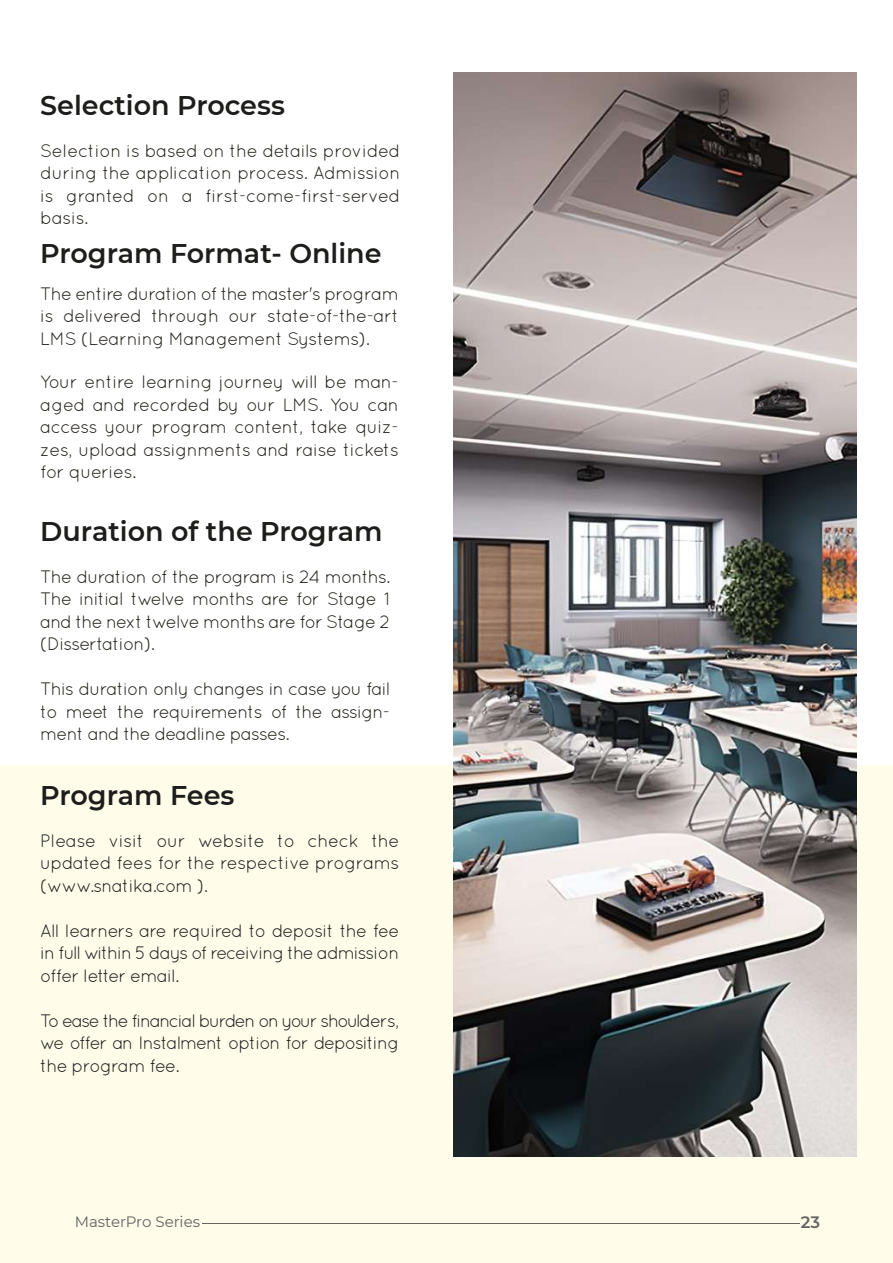
<style>
.page{position:relative;width:893px;height:1263px;background:#fff}
.page>*{position:absolute;margin:0;border:0;box-sizing:border-box;transform-origin:0 0}
.t1{font:600 27px "Montserrat";color:#1d1d1b}
.t2{font:18px/22.5px "Quicksand";letter-spacing:-.04em;color:#211e17;text-align:justify}
.t3{font:18px/22.5px "Quicksand";letter-spacing:-.06em;color:#1d1d1b;text-align:justify}
.t4{font:600 16.5px "Montserrat";color:#646463}
.t5{font:15px "Montserrat";color:#646463}
</style>
<div class="page">
<div style="left:0;top:766px;width:893px;height:497px;background:#fffcea"></div>
<img style="left:453px;top:72px;width:403px;height:1085px">
<hr style="left:202px;top:1223px;width:598px;height:1px;background:#646463">
<h1 class="t1" style="left:40px;top:87px;width:246px">Selection Process</h1>
<p class="t2" style="left:40px;top:139px;width:362px">Selection is based on the details provided during the application process. Admission is granted on a first-come-first-served basis.</p>
<h1 class="t1" style="left:40px;top:234px;width:343px">Program Format- Online</h1>
<p class="t2" style="left:40px;top:282px;width:360px">The entire duration of the master's program is delivered through our state-of-the-art LMS (Learning Management Systems).</p>
<p class="t2" style="left:40px;top:371px;width:360px">Your entire learning journey will be man&shy;aged and recorded by our LMS. You can access your program content, take quiz&shy;zes, upload assignments and raise tickets for queries.</p>
<h1 class="t1" style="left:40px;top:513px;width:344px">Duration of the Program</h1>
<p class="t2" style="left:40px;top:565px;width:351px">The duration of the program is 24 months.<br>The initial twelve months are for Stage 1 and the next twelve months are for Stage 2 (Dissertation).</p>
<p class="t2" style="left:40px;top:677px;width:351px">This duration only changes in case you fail to meet the requirements of the assign&shy;ment and the deadline passes.</p>
<h1 class="t1" style="left:40px;top:777px;width:196px">Program Fees</h1>
<p class="t3" style="left:40px;top:829px;width:361px">Please visit our website to check the updated fees for the respective programs (www.snatika.com ).</p>
<p class="t3" style="left:40px;top:919px;width:361px">All learners are required to deposit the fee in full within 5 days of receiving the admission offer letter email.</p>
<p class="t3" style="left:40px;top:1009px;width:361px">To ease the financial burden on your shoulders, we offer an Instalment option for depositing the program fee.</p>
<p class="t5" style="left:75px;top:1212px;width:127px">MasterPro Series</p>
<p class="t4" style="left:801px;top:1210px;width:21px">23</p>
</div>
